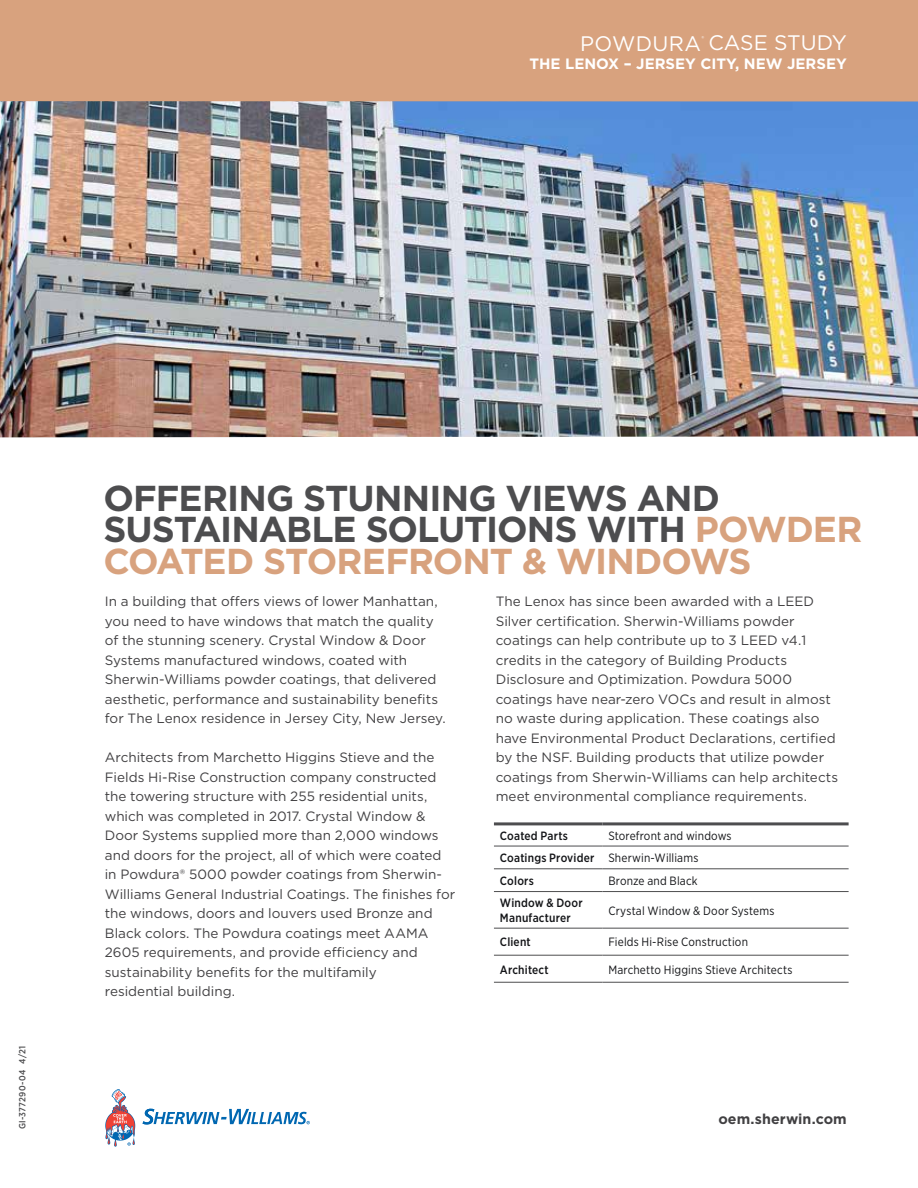
<style>
.page{position:relative;width:918px;height:1188px;background:#fff}
.page>*{position:absolute;margin:0;border:0;box-sizing:border-box;transform-origin:0 0}
.t1{font:700 36px/31.5px "Gotham";letter-spacing:-.03em;color:#4d4d4f}
.t2{font:21px "Gotham";color:#fff}
.t3{font:700 15px "Gotham";color:#fff}
.t4{font:700 14.25px "Gotham";letter-spacing:.005em;color:#414042}
.t5{font:13.5px/19.5px "Gotham";color:#414042}
.t6{font:12px/22.6px "Gotham Narrow";letter-spacing:.015em;color:#131417}
.t7{font:500 12px/15px "Gotham Narrow";letter-spacing:.02em;color:#131417}
.t8{font:500 9px "Gotham Narrow";letter-spacing:.03em;color:#4d4d4f}
.t9{font:7.05px "Gotham";color:#fff}
.s1{color:#d8a27e}
.s2{font-weight:500}
</style>
<div class="page">
<svg style="left:105px;top:1089px;width:30px;height:58px"></svg>
<svg style="left:143px;top:1109px;width:167px;height:15px"></svg>
<img style="left:0;top:102px;width:918px;height:335px">
<div style="left:0;top:0;width:918px;height:102px;background:#d8a27e"></div>
<hr style="left:494px;top:846px;width:108px;height:1px;background:#4d4d4f">
<hr style="left:602px;top:846px;width:247px;height:1px;background:#4d4d4f">
<hr style="left:494px;top:869px;width:108px;height:1px;background:#4d4d4f">
<hr style="left:602px;top:869px;width:247px;height:1px;background:#4d4d4f">
<hr style="left:494px;top:891px;width:108px;height:1px;background:#4d4d4f">
<hr style="left:602px;top:891px;width:247px;height:1px;background:#4d4d4f">
<hr style="left:494px;top:928px;width:108px;height:1px;background:#4d4d4f">
<hr style="left:602px;top:928px;width:247px;height:1px;background:#4d4d4f">
<hr style="left:494px;top:955px;width:108px;height:1px;background:#4d4d4f">
<hr style="left:602px;top:955px;width:247px;height:1px;background:#4d4d4f">
<hr style="left:494px;top:982px;width:108px;height:1px;background:#4d4d4f">
<hr style="left:602px;top:982px;width:247px;height:1px;background:#4d4d4f">
<hr style="left:494px;top:822px;width:108px;height:3px;background:#4d4d4f">
<hr style="left:602px;top:822px;width:247px;height:3px;background:#4d4d4f">
<h2 class="t2" style="left:580px;top:29px;width:268px">POWDURA CASE STUDY</h2>
<p class="t9" style="left:702px;top:34px;width:4px">®</p>
<p class="t3" style="left:529px;top:54px;width:319px">THE LENOX – JERSEY CITY, NEW JERSEY</p>
<p class="t8" style="left:17px;top:1129px;width:85px;rotate:-90deg">GI-377290-04 4/21</p>
<h1 class="t1" style="left:103px;top:482px;width:761px">OFFERING STUNNING VIEWS AND<br>SUSTAINABLE SOLUTIONS WITH <span class="s1">POWDER<br>COATED STOREFRONT &amp; WINDOWS</span></h1>
<p class="t5" style="left:496px;top:592px;width:344px">The Lenox has since been awarded with a LEED Silver certification. Sherwin-Williams powder coatings can help contribute up to 3 LEED v4.1 credits in the category of Building Products Disclosure and Optimization. Powdura 5000 coatings have near-zero VOCs and result in almost no waste during application. These coatings also have Environmental Product Declarations, certified by the NSF. Building products that utilize powder coatings from Sherwin-Williams can help architects meet environmental compliance requirements.</p>
<p class="t7" style="left:500px;top:828px;width:69px">Coated Parts</p>
<p class="t5" style="left:105px;top:592px;width:343px">In a building that offers views of lower Manhattan, you need to have windows that match the quality of the stunning scenery. Crystal Window &amp; Door Systems manufactured windows, coated with Sherwin-Williams powder coatings, that delivered aesthetic, performance and sustainability benefits for The Lenox residence in Jersey City, New Jersey.</p>
<p class="t5" style="left:105px;top:748px;width:352px">Architects from Marchetto Higgins Stieve and the Fields Hi-Rise Construction company constructed the towering structure with 255 residential units, which was completed in 2017. Crystal Window &amp; Door Systems supplied more than 2,000 windows and doors for the project, all of which were coated in Powdura® 5000 powder coatings from Sherwin-Williams General Industrial Coatings. The finishes for the windows, doors and louvers used Bronze and Black colors. The Powdura coatings meet AAMA 2605 requirements, and provide efficiency and sustainability benefits for the multifamily<br>residential building.</p>
<p class="t6" style="left:500px;top:824px;width:233px;text-indent:108px">Storefront and windows<br><span class="s2">Coatings Provider</span> Sherwin-Williams<br><span class="s2">Colors</span></p>
<p class="t6" style="left:608px;top:869px;width:91px">Bronze and Black</p>
<p class="t7" style="left:500px;top:895px;width:84px">Window &amp; Door<br>Manufacturer</p>
<p class="t6" style="left:608px;top:899px;width:168px">Crystal Window &amp; Door Systems</p>
<p class="t7" style="left:500px;top:935px;width:32px">Client</p>
<p class="t6" style="left:608px;top:931px;width:141px">Fields Hi-Rise Construction</p>
<p class="t7" style="left:500px;top:962px;width:50px">Architect</p>
<p class="t6" style="left:608px;top:958px;width:186px">Marchetto Higgins Stieve Architects</p>
<p class="t4" style="left:718px;top:1109px;width:130px">oem.sherwin.com</p>
</div>
